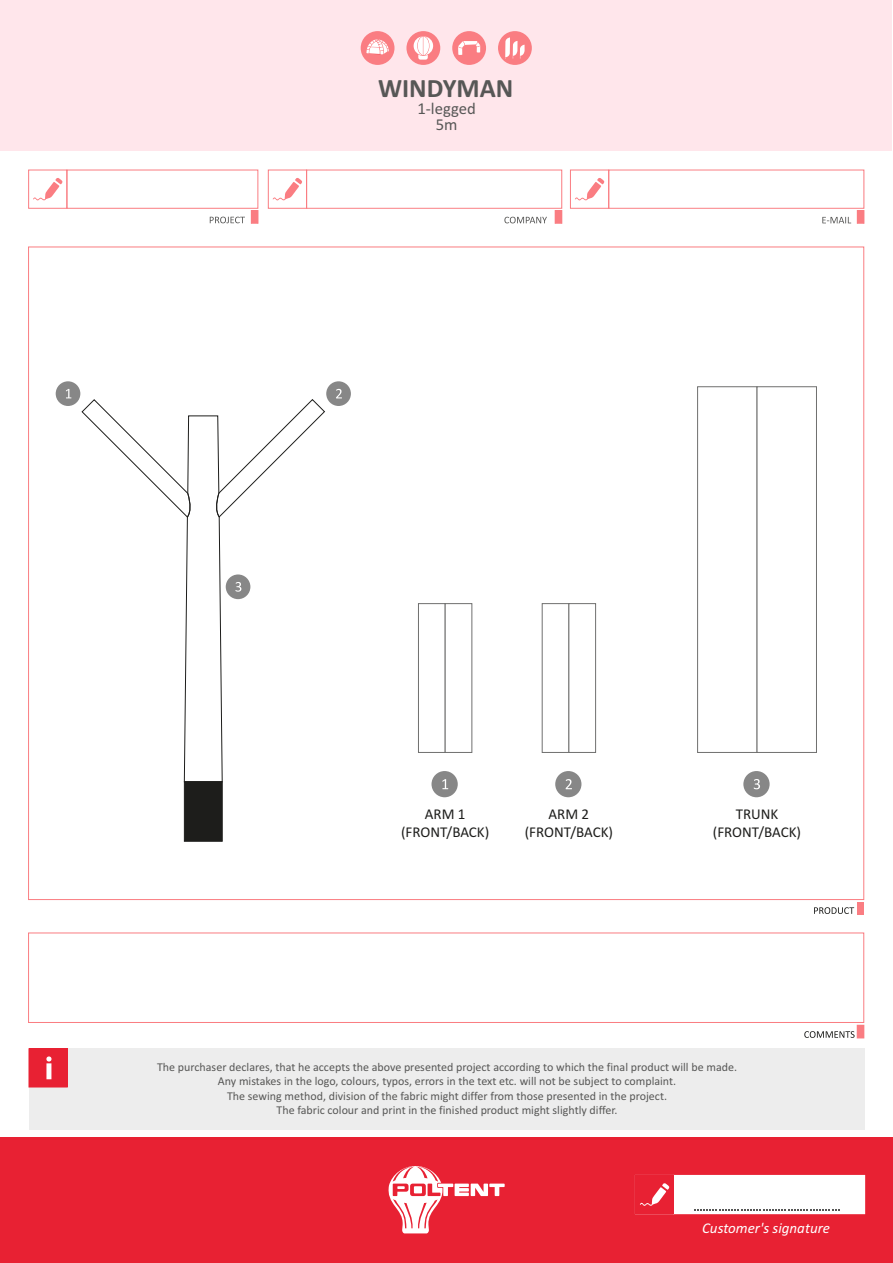
<style>
.page{position:relative;width:893px;height:1263px;background:#fff}
.page>*{position:absolute;margin:0;border:0;box-sizing:border-box;transform-origin:0 0}
.t1{font:700 26.55px "Calibri";color:#575756}
.t2{font:16.65px/15.6px "Calibri";color:#575756;text-align:center}
.t3{font:15px/18.3px "Calibri";color:#1d1d1b;text-align:center}
.t4{font:italic 15px "Calibri";color:#fff}
.t5{font:12px/14.7px "Calibri";color:#575756;text-align:center}
</style>
<div class="page">
<div style="left:857px;top:902px;width:7px;height:12px;background:#fa7d82"></div>
<svg style="left:814px;top:907px;width:40px;height:7px"></svg>
<div style="left:857px;top:1025px;width:7px;height:13px;background:#fa7d82"></div>
<div style="left:28px;top:932px;width:836px;height:91px;border:1px solid #fa7d82"></div>
<svg style="left:804px;top:1031px;width:51px;height:7px"></svg>
<div style="left:306px;top:170px;width:256px;height:39px;border:1px solid #fa7d82"></div>
<div style="left:268px;top:170px;width:39px;height:39px;border:1px solid #fa7d82"></div>
<svg style="left:273px;top:178px;width:29px;height:23px"></svg>
<div style="left:555px;top:210px;width:7px;height:14px;border:1px solid #fa7d82"></div>
<div style="left:555px;top:210px;width:7px;height:13px;background:#fa7d82"></div>
<div style="left:66px;top:170px;width:192px;height:39px;border:1px solid #fa7d82"></div>
<div style="left:28px;top:170px;width:39px;height:39px;border:1px solid #fa7d82"></div>
<svg style="left:33px;top:178px;width:29px;height:23px"></svg>
<div style="left:251px;top:210px;width:7px;height:14px;border:1px solid #fa7d82"></div>
<div style="left:251px;top:210px;width:7px;height:13px;background:#fa7d82"></div>
<div style="left:608px;top:170px;width:256px;height:39px;border:1px solid #fa7d82"></div>
<div style="left:570px;top:170px;width:39px;height:39px;border:1px solid #fa7d82"></div>
<svg style="left:575px;top:178px;width:29px;height:23px"></svg>
<div style="left:857px;top:210px;width:7px;height:14px;border:1px solid #fa7d82"></div>
<div style="left:857px;top:210px;width:7px;height:13px;background:#fa7d82"></div>
<svg style="left:210px;top:217px;width:35px;height:6px"></svg>
<svg style="left:504px;top:217px;width:43px;height:6px"></svg>
<svg style="left:822px;top:217px;width:29px;height:6px"></svg>
<div style="left:0;top:1px;width:892px;height:150px;background:#ffe6eb"></div>
<div style="left:452px;top:31px;width:34px;height:34px;background:#fa7d82;border-radius:50%"></div>
<svg style="left:458px;top:41px;width:23px;height:14px"></svg>
<div style="left:406px;top:31px;width:34px;height:34px;background:#fa7d82;border-radius:50%"></div>
<div style="left:418px;top:53px;width:10px;height:7px;background:#fff;border-radius:2px"></div>
<svg style="left:413px;top:36px;width:21px;height:20px"></svg>
<div style="left:498px;top:31px;width:34px;height:34px;background:#fa7d82;border-radius:50%"></div>
<svg style="left:504px;top:31px;width:21px;height:34px"></svg>
<div style="left:361px;top:31px;width:33px;height:34px;background:#fa7d82;border-radius:50%"></div>
<svg style="left:366px;top:39px;width:23px;height:16px"></svg>
<div style="left:431px;top:771px;width:27px;height:26px;background:#878787;border-radius:50%"></div>
<svg style="left:442px;top:779px;width:6px;height:10px"></svg>
<div style="left:555px;top:771px;width:26px;height:26px;background:#878787;border-radius:50%"></div>
<svg style="left:566px;top:779px;width:6px;height:10px"></svg>
<div style="left:743px;top:771px;width:27px;height:26px;background:#878787;border-radius:50%"></div>
<svg style="left:754px;top:779px;width:6px;height:10px"></svg>
<svg style="left:697px;top:386px;width:120px;height:367px"></svg>
<svg style="left:418px;top:603px;width:55px;height:150px"></svg>
<svg style="left:541px;top:603px;width:55px;height:150px"></svg>
<div style="left:56px;top:381px;width:24px;height:25px;background:#878787;border-radius:50%"></div>
<svg style="left:66px;top:389px;width:5px;height:9px"></svg>
<div style="left:326px;top:381px;width:25px;height:25px;background:#878787;border-radius:50%"></div>
<svg style="left:336px;top:389px;width:6px;height:9px"></svg>
<svg style="left:81px;top:399px;width:244px;height:443px"></svg>
<div style="left:1px;top:1137px;width:892px;height:125px;background:#e82133"></div>
<div style="left:674px;top:1175px;width:191px;height:39px;background:#fff"></div>
<svg style="left:640px;top:1183px;width:29px;height:23px"></svg>
<svg style="left:694px;top:1209px;width:145px;height:1px"></svg>
<div style="left:29px;top:1049px;width:835px;height:81px;background:#ededed"></div>
<div style="left:29px;top:1048px;width:39px;height:39px;border:1px solid #e82133"></div>
<div style="left:29px;top:1049px;width:38px;height:38px;background:#e82133"></div>
<svg style="left:46px;top:1056px;width:6px;height:23px"></svg>
<svg style="left:388px;top:1166px;width:117px;height:67px"></svg>
<h1 class="t1" style="left:378px;top:77px;width:137px">WINDYMAN</h1>
<h2 class="t2" style="left:417px;top:103px;width:60px">1-legged<br>5m</h2>
<p class="t3" style="left:401px;top:806px;width:90px">ARM 1 (FRONT/BACK)</p>
<p class="t3" style="left:525px;top:806px;width:90px">ARM 2 (FRONT/BACK)</p>
<p class="t3" style="left:713px;top:806px;width:90px">TRUNK (FRONT/BACK)</p>
<p class="t5" style="left:157px;top:1060px;width:581px">The purchaser declares, that he accepts the above presented project according to which the final product will be made.<br>Any mistakes in the logo, colours, typos, errors in the text etc. will not be subject to complaint.<br>The sewing method, division of the fabric might differ from those presented in the project.<br>The fabric colour and print in the finished product might slightly differ.</p>
<p class="t4" style="left:702px;top:1222px;width:129px">Customer's signature</p>
</div>
